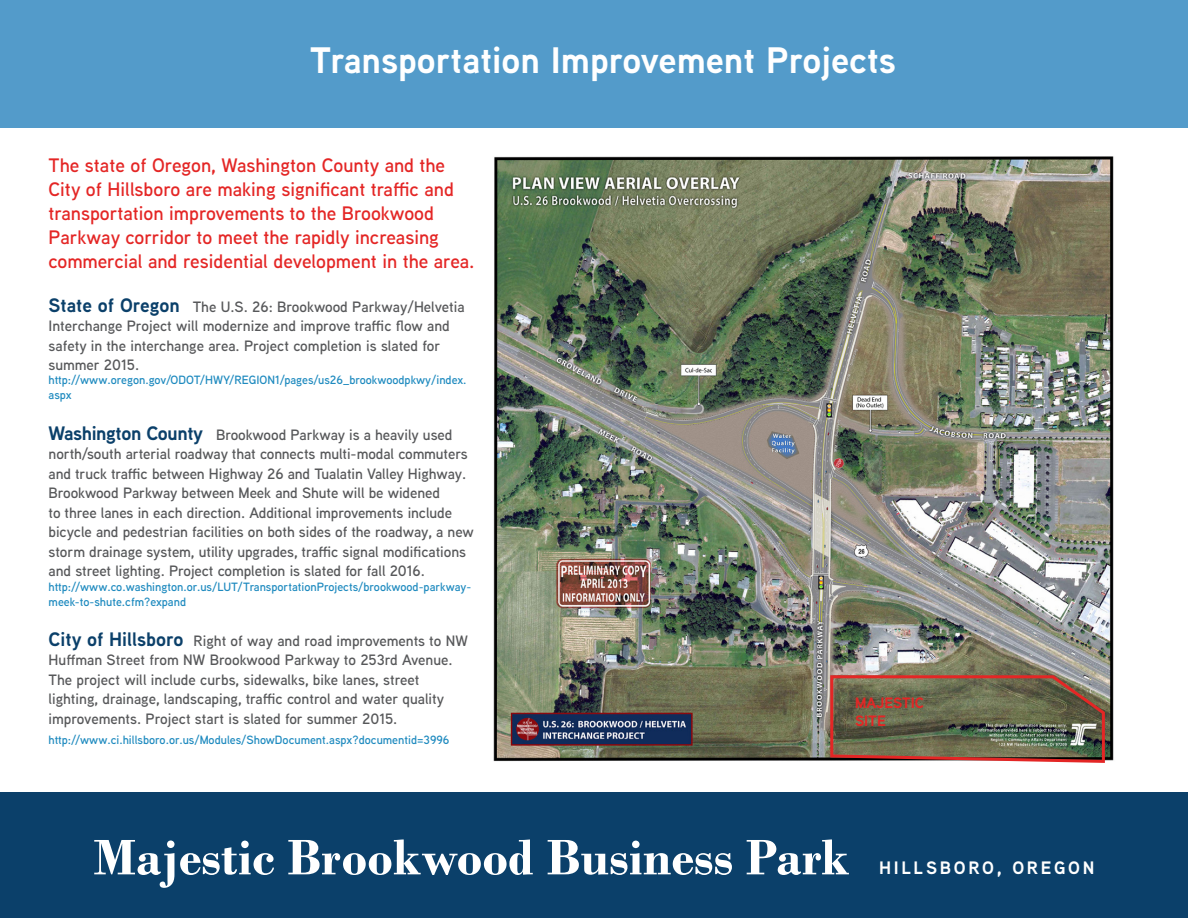
<style>
.page{position:relative;width:1188px;height:918px;background:#fff}
.page>*{position:absolute;margin:0;border:0;box-sizing:border-box;transform-origin:0 0}
.t1{font:700 52.5px "Bodoni";color:#fff}
.t2{font:700 36.75px "Aaux Next";color:#fff}
.t3{font:600 19.5px/24px "Aaux Next";color:#e42625}
.t4{font:700 18px "Aaux Next";letter-spacing:.15em;color:#fff}
.t5{font:600 15px/19.5px "Aaux Next";letter-spacing:-.005em;color:#57585a}
.t6{font:700 15px/18px "Aaux Next";color:#e42625}
.t7{font:600 12px/14.4px "Aaux Next";color:#1e8abf}
.s1{font-weight:700;font-size:19.5px;color:#0b406a}
</style>
<div class="page">
<div style="left:0;top:792px;width:1188px;height:126px;background:#0b406a"></div>
<div style="left:0;top:0;width:1188px;height:128px;background:#539bca"></div>
<img style="left:493px;top:156px;width:621px;height:606px">
<img style="left:829px;top:674px;width:277px;height:89px">
<p class="t2" style="left:310px;top:34px;width:588px">Transportation Improvement Projects</p>
<p class="t3" style="left:49px;top:153px;width:428px">The state of Oregon, Washington County and the City of Hillsboro are making significant traffic and transportation improvements to the Brookwood Parkway corridor to meet the rapidly increasing commercial and residential development in the area.</p>
<p class="t5" style="left:49px;top:296px;width:418px"><span class="s1">State of Oregon</span> The U.S. 26: Brookwood Parkway/Helvetia Interchange Project will modernize and improve traffic flow and safety in the interchange area. Project completion is slated for summer 2015.</p>
<p class="t7" style="left:49px;top:373px;width:419px">http://www.oregon.gov/ODOT/HWY/REGION1/pages/us26_brookwoodpkwy/index. aspx</p>
<p class="t5" style="left:49px;top:425px;width:427px"><span class="s1">Washington County</span> Brookwood Parkway is a heavily used north/south arterial roadway that connects multi-modal commuters and truck traffic between Highway 26 and Tualatin Valley Highway.<br>Brookwood Parkway between Meek and Shute will be widened<br>to three lanes in each direction. Additional improvements include bicycle and pedestrian facilities on both sides of the roadway, a new storm drainage system, utility upgrades, traffic signal modifications and street lighting. Project completion is slated for fall 2016.</p>
<p class="t7" style="left:49px;top:579px;width:424px;line-height:15px">http://www.co.washington.or.us/LUT/TransportationProjects/brookwood-parkway&shy;meek-to-shute.cfm?expand</p>
<p class="t5" style="left:49px;top:631px;width:421px"><span class="s1">City of Hillsboro</span> Right of way and road improvements to NW Huffman Street from NW Brookwood Parkway to 253rd Avenue.<br>The project will include curbs, sidewalks, bike lanes, street lighting, drainage, landscaping, traffic control and water quality improvements. Project start is slated for summer 2015.</p>
<p class="t7" style="left:49px;top:732px;width:402px">http://www.ci.hillsboro.or.us/Modules/ShowDocument.aspx?documentid=3996</p>
<p class="t6" style="left:855px;top:693px;width:70px">MAJESTIC<br>SITE</p>
<h1 class="t1" style="left:93px;top:826px;width:758px">Majestic Brookwood Business Park</h1>
<p class="t4" style="left:879px;top:855px;width:217px">HILLSBORO, OREGON</p>
</div>
